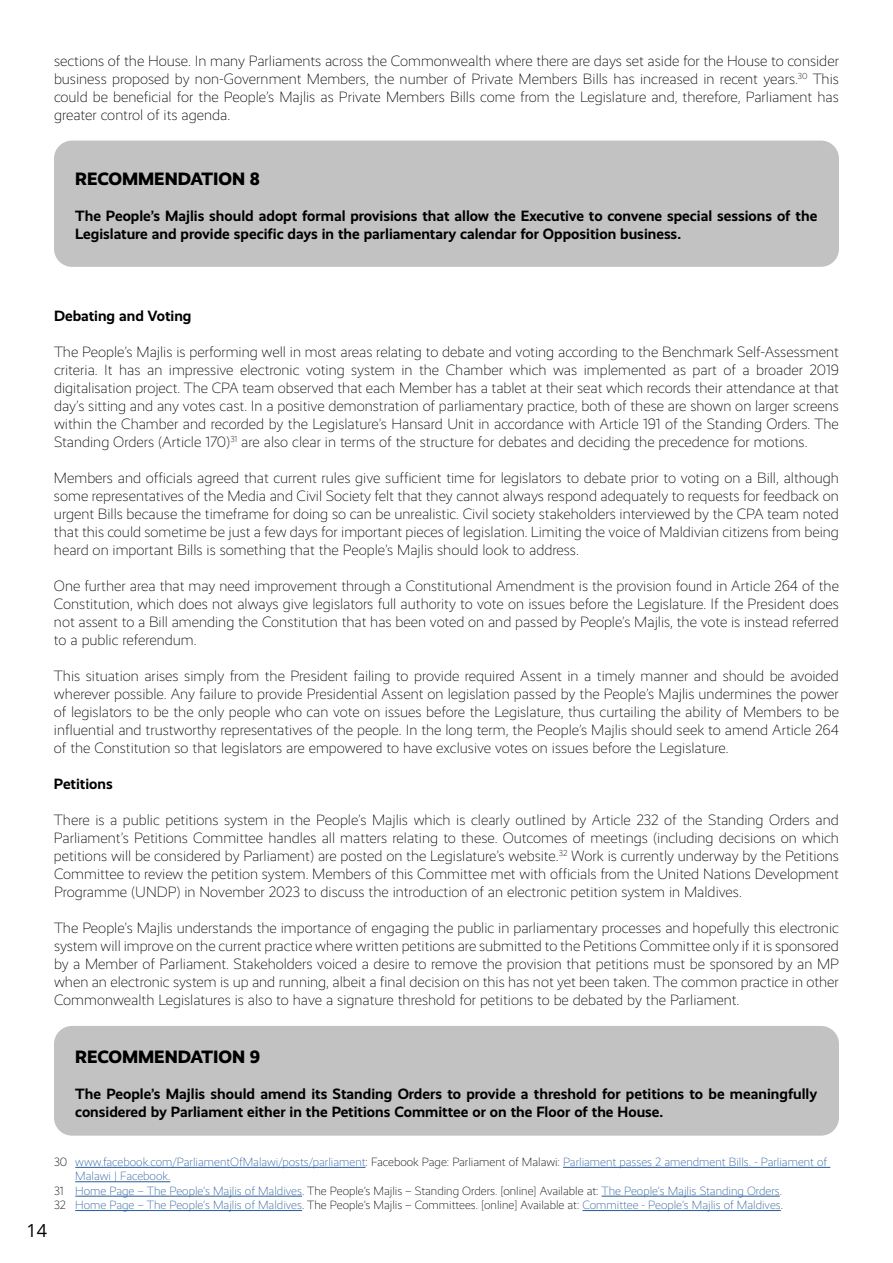
<style>
.page{position:relative;width:893px;height:1263px;background:#fff}
.page>*{position:absolute;margin:0;border:0;box-sizing:border-box;transform-origin:0 0}
.t1{font:800 18px "Realist";color:#000}
.t2{font:18px "Open Sans";color:#000}
.t3{font:300 15px/18px "Realist";color:#000;text-align:justify}
.t4{font:700 15px/18px "Realist";color:#000}
.t5{font:300 12px "Realist";color:#275b9b}
.s1{color:#000}
</style>
<div class="page">
<div style="left:54px;top:141px;width:785px;height:126px;background:#c2c2c2;border-radius:18px"></div>
<div style="left:54px;top:1026px;width:785px;height:110px;background:#c2c2c2;border-radius:18px"></div>
<hr style="left:75px;top:1167px;width:291px;height:1px;background:#275b9b">
<hr style="left:563px;top:1167px;width:267px;height:1px;background:#275b9b">
<hr style="left:75px;top:1181px;width:95px;height:1px;background:#275b9b">
<hr style="left:75px;top:1196px;width:227px;height:1px;background:#275b9b">
<hr style="left:602px;top:1196px;width:178px;height:1px;background:#275b9b">
<hr style="left:75px;top:1210px;width:227px;height:1px;background:#275b9b">
<hr style="left:582px;top:1210px;width:199px;height:1px;background:#275b9b">
<p class="t3" style="left:54px;top:52px;width:786px">sections of the House. In many Parliaments across the Commonwealth where there are days set aside for the House to consider business proposed by non-Government Members, the number of Private Members Bills has increased in recent years.<sup>30</sup> This could be beneficial for the People’s Majlis as Private Members Bills come from the Legislature and, therefore, Parliament has greater control of its agenda.</p>
<p class="t1" style="left:75px;top:169px;width:186px">RECOMMENDATION 8</p>
<p class="t4" style="left:75px;top:207px;width:743px">The People’s Majlis should adopt formal provisions that allow the Executive to convene special sessions of the<br>Legislature and provide specific days in the parliamentary calendar for Opposition business.</p>
<p class="t4" style="left:54px;top:307px;width:139px">Debating and Voting</p>
<p class="t3" style="left:54px;top:343px;width:787px">The People’s Majlis is performing well in most areas relating to debate and voting according to the Benchmark Self-Assessment criteria. It has an impressive electronic voting system in the Chamber which was implemented as part of a broader 2019 digitalisation project. The CPA team observed that each Member has a tablet at their seat which records their attendance at that day’s sitting and any votes cast. In a positive demonstration of parliamentary practice, both of these are shown on larger screens within the Chamber and recorded by the Legislature’s Hansard Unit in accordance with Article 191 of the Standing Orders. The Standing Orders (Article 170)<sup>31</sup> are also clear in terms of the structure for debates and deciding the precedence for motions.</p>
<p class="t3" style="left:54px;top:469px;width:787px">Members and officials agreed that current rules give sufficient time for legislators to debate prior to voting on a Bill, although some representatives of the Media and Civil Society felt that they cannot always respond adequately to requests for feedback on urgent Bills because the timeframe for doing so can be unrealistic. Civil society stakeholders interviewed by the CPA team noted that this could sometime be just a few days for important pieces of legislation. Limiting the voice of Maldivian citizens from being heard on important Bills is something that the People’s Majlis should look to address.</p>
<p class="t3" style="left:54px;top:577px;width:787px">One further area that may need improvement through a Constitutional Amendment is the provision found in Article 264 of the Constitution, which does not always give legislators full authority to vote on issues before the Legislature. If the President does not assent to a Bill amending the Constitution that has been voted on and passed by People’s Majlis, the vote is instead referred to a public referendum.</p>
<p class="t3" style="left:54px;top:667px;width:786px">This situation arises simply from the President failing to provide required Assent in a timely manner and should be avoided wherever possible. Any failure to provide Presidential Assent on legislation passed by the People’s Majlis undermines the power of legislators to be the only people who can vote on issues before the Legislature, thus curtailing the ability of Members to be influential and trustworthy representatives of the people. In the long term, the People’s Majlis should seek to amend Article 264 of the Constitution so that legislators are empowered to have exclusive votes on issues before the Legislature.</p>
<p class="t4" style="left:54px;top:775px;width:60px">Petitions</p>
<p class="t3" style="left:54px;top:811px;width:786px">There is a public petitions system in the People’s Majlis which is clearly outlined by Article 232 of the Standing Orders and Parliament’s Petitions Committee handles all matters relating to these. Outcomes of meetings (including decisions on which petitions will be considered by Parliament) are posted on the Legislature’s website.<sup>32</sup> Work is currently underway by the Petitions Committee to review the petition system. Members of this Committee met with officials from the United Nations Development Programme (UNDP) in November 2023 to discuss the introduction of an electronic petition system in Maldives.</p>
<p class="t3" style="left:54px;top:919px;width:786px">The People’s Majlis understands the importance of engaging the public in parliamentary processes and hopefully this electronic system will improve on the current practice where written petitions are submitted to the Petitions Committee only if it is sponsored by a Member of Parliament. Stakeholders voiced a desire to remove the provision that petitions must be sponsored by an MP when an electronic system is up and running, albeit a final decision on this has not yet been taken. The common practice in other Commonwealth Legislatures is also to have a signature threshold for petitions to be debated by the Parliament.</p>
<p class="t1" style="left:75px;top:1046px;width:187px">RECOMMENDATION 9</p>
<p class="t4" style="left:75px;top:1084px;width:743px">The People’s Majlis should amend its Standing Orders to provide a threshold for petitions to be meaningfully considered by Parliament either in the Petitions Committee or on the Floor of the House.</p>
<p class="t5" style="left:54px;top:1155px;width:775px"><span class="s1">30</span> www.facebook.com/ParliamentOfMalawi/posts/parliament<span class="s1">: Facebook Page: Parliament of Malawi:</span> Parliament passes 2 amendment Bills. - Parliament of</p>
<p class="t5" style="left:75px;top:1169px;width:97px">Malawi | Facebook.</p>
<p class="t5" style="left:54px;top:1184px;width:730px"><span class="s1">31</span> Home Page – The People’s Majlis of Maldives<span class="s1">. The People’s Majlis – Standing Orders. [online] Available at:</span> The People’s Majlis Standing Orders<span class="s1">.</span></p>
<p class="t5" style="left:54px;top:1198px;width:731px"><span class="s1">32</span> Home Page – The People’s Majlis of Maldives<span class="s1">. The People’s Majlis – Committees. [online] Available at:</span> Committee - People’s Majlis of Maldives<span class="s1">.</span></p>
<p class="t2" style="left:26px;top:1218px;width:22px">14</p>
</div>
